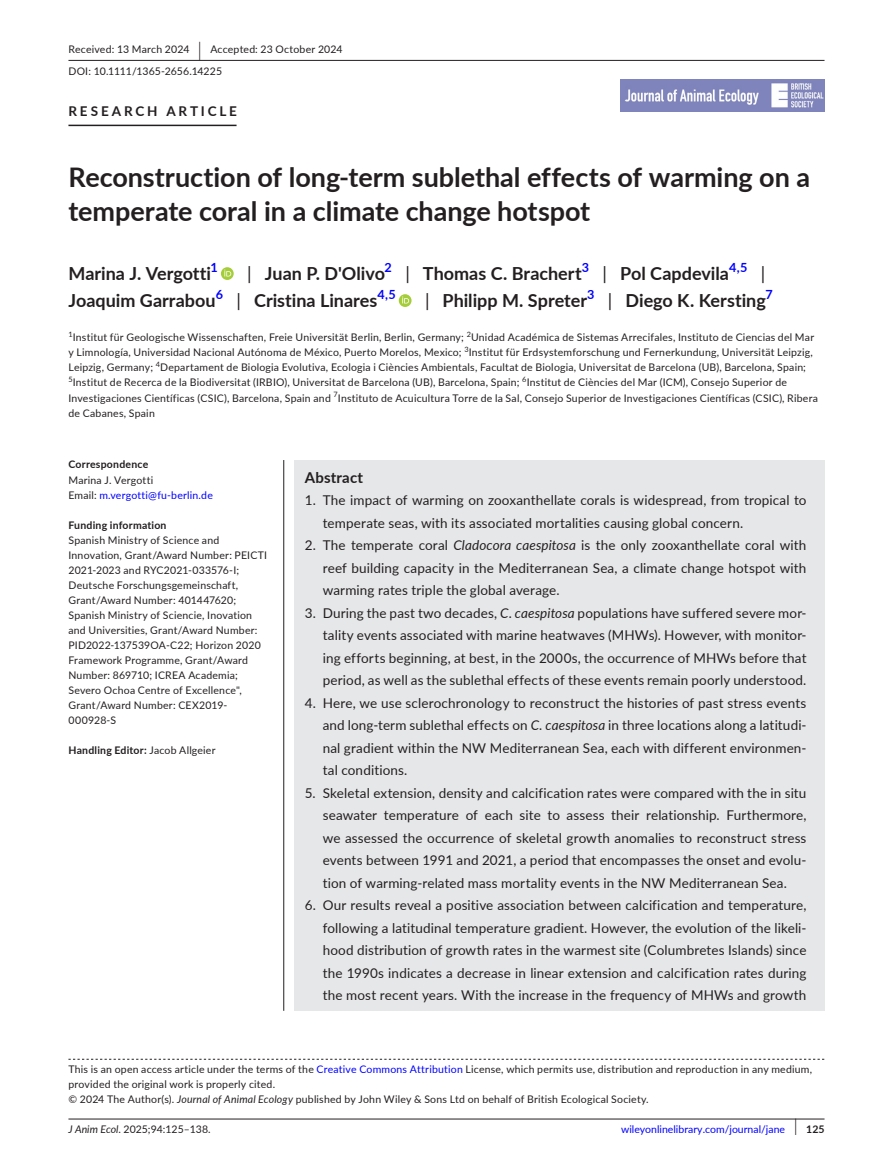
<style>
.page{position:relative;width:893px;height:1174px;background:#fff}
.page>*{position:absolute;margin:0;border:0;box-sizing:border-box;transform-origin:0 0}
.t1{font:700 27px/34.5px "Lato";color:#231f20}
.t2{font:700 18px "Lato";color:#231f20}
.t3{font:18px "Lato";color:#231f20}
.t4{font:700 15px "Lato";letter-spacing:.015em;color:#231f20}
.t5{font:13.5px/22.5px "Lato";letter-spacing:.01em;color:#231f20;text-align:justify}
.t6{font:700 13.5px "Lato";letter-spacing:.21em;color:#231f20}
.t7{font:700 12.6px "Lato";color:#00f}
.t8{font:10.5px/15px "Lato";letter-spacing:.02em;color:#231f20}
.t9{font:10.5px/15px "Lato";letter-spacing:.005em;color:#00f}
.t10{font:700 10.5px "Lato";letter-spacing:.02em;color:#231f20}
.t11{font:10.5px "Lato";color:#231f20}
.t12{font:7.35px "Lato";color:#231f20}
.s1{font-size:19.65px}
.s2{font-weight:400}
.s3{color:#231f20}
.s4{font-style:italic}
.s5{color:#00f}
.s6{font-size:17.4px;color:#231f20}
.s7{font-weight:700;color:#231f20}
</style>
<div class="page">
<hr style="left:68px;top:1118px;width:756px;height:1px;background:#231f20">
<img style="left:620px;top:79px;width:204px;height:33px">
<hr style="left:68px;top:60px;width:756px;height:1px;background:#231f20">
<hr style="left:68px;top:125px;width:169px;height:1px;background:#231f20">
<svg style="left:221px;top:267px;width:13px;height:13px"></svg>
<svg style="left:224px;top:269px;width:7px;height:7px"></svg>
<svg style="left:399px;top:294px;width:12px;height:13px"></svg>
<svg style="left:402px;top:296px;width:7px;height:7px"></svg>
<svg style="left:68px;top:1058px;width:756px;height:1px"></svg>
<div style="left:294px;top:460px;width:530px;height:550px;background:#e6e7e9"></div>
<hr style="left:283px;top:460px;width:1px;height:550px;background:#231f20">
<p class="t8" style="left:68px;top:38px;width:276px;line-height:21.8px">Received: 13 March 2024 <span class="s1">|</span> Accepted: 23 October 2024<br>DOI: 10.1111/1365-2656.14225</p>
<p class="t6" style="left:68px;top:101px;width:170px">RESEARCH ARTICLE</p>
<h1 class="t1" style="left:68px;top:159px;width:743px">Reconstruction of long-term sublethal effects of warming on a temperate coral in a climate change hotspot</h1>
<h2 class="t2" style="left:68px;top:260px;width:144px">Marina J. Vergotti</h2>
<p class="t7" style="left:211px;top:258px;width:9px">1</p>
<h2 class="t2" style="left:247px;top:260px;width:139px"><span class="s2">|</span> Juan P. D'Olivo</h2>
<p class="t7" style="left:385px;top:258px;width:9px">2</p>
<h2 class="t2" style="left:405px;top:260px;width:178px"><span class="s2">|</span> Thomas C. Brachert</h2>
<p class="t7" style="left:582px;top:258px;width:9px">3</p>
<h2 class="t2" style="left:602px;top:260px;width:128px"><span class="s2">|</span> Pol Capdevila</h2>
<p class="t7" style="left:729px;top:258px;width:20px">4,5</p>
<h2 class="t3" style="left:761px;top:260px;width:6px">|</h2>
<h2 class="t2" style="left:68px;top:287px;width:149px">Joaquim Garrabou</h2>
<p class="t7" style="left:216px;top:285px;width:9px">6</p>
<h2 class="t2" style="left:237px;top:287px;width:142px"><span class="s2">|</span> Cristina Linares</h2>
<p class="t7" style="left:378px;top:285px;width:20px">4,5</p>
<h2 class="t2" style="left:425px;top:287px;width:164px"><span class="s2">|</span> Philipp M. Spreter</h2>
<p class="t7" style="left:587px;top:285px;width:9px">3</p>
<h2 class="t2" style="left:608px;top:287px;width:159px"><span class="s2">|</span> Diego K. Kersting</h2>
<p class="t7" style="left:765px;top:285px;width:9px">7</p>
<p class="t12" style="left:68px;top:329px;width:6px">1</p>
<p class="t8" style="left:73px;top:330px;width:393px">Institut für Geologische Wissenschaften, Freie Universität Berlin, Berlin, Germany;</p>
<p class="t12" style="left:467px;top:329px;width:6px">2</p>
<p class="t8" style="left:471px;top:330px;width:345px">Unidad Académica de Sistemas Arrecifales, Instituto de Ciencias del Mar</p>
<p class="t8" style="left:68px;top:345px;width:395px">y Limnología, Universidad Nacional Autónoma de México, Puerto Morelos, Mexico;</p>
<p class="t12" style="left:464px;top:344px;width:6px">3</p>
<p class="t8" style="left:469px;top:345px;width:345px">Institut für Erdsystemforschung und Fernerkundung, Universität Leipzig,</p>
<p class="t8" style="left:68px;top:360px;width:86px">Leipzig, Germany;</p>
<p class="t12" style="left:156px;top:359px;width:6px">4</p>
<p class="t8" style="left:160px;top:360px;width:647px">Departament de Biologia Evolutiva, Ecologia i Ciències Ambientals, Facultat de Biologia, Universitat de Barcelona (UB), Barcelona, Spain;</p>
<p class="t12" style="left:68px;top:374px;width:6px">5</p>
<p class="t8" style="left:73px;top:375px;width:448px">Institut de Recerca de la Biodiversitat (IRBIO), Universitat de Barcelona (UB), Barcelona, Spain;</p>
<p class="t12" style="left:522px;top:374px;width:6px">6</p>
<p class="t8" style="left:527px;top:375px;width:262px">Institut de Ciències del Mar (ICM), Consejo Superior de</p>
<p class="t8" style="left:68px;top:390px;width:264px">Investigaciones Científicas (CSIC), Barcelona, Spain and</p>
<p class="t12" style="left:334px;top:389px;width:6px">7</p>
<p class="t8" style="left:338px;top:390px;width:482px">Instituto de Acuicultura Torre de la Sal, Consejo Superior de Investigaciones Científicas (CSIC), Ribera</p>
<p class="t8" style="left:68px;top:405px;width:88px">de Cabanes, Spain</p>
<p class="t10" style="left:68px;top:457px;width:81px">Correspondence</p>
<p class="t9" style="left:68px;top:472px;width:146px"><span class="s3">Marina J. Vergotti<br>Email:</span> m.vergotti@fu-berlin.de</p>
<p class="t10" style="left:68px;top:517px;width:100px">Funding information</p>
<p class="t8" style="left:68px;top:532px;width:200px">Spanish Ministry of Science and Innovation, Grant/Award Number: PEICTI 2021-2023 and RYC2021-033576-I; Deutsche Forschungsgemeinschaft, Grant/Award Number: 401447620; Spanish Ministry of Sciencie, Inovation and Universities, Grant/Award Number:<br>PID2022-137539OA-C22; Horizon 2020<br>Framework Programme, Grant/Award Number: 869710; ICREA Academia; Severo Ochoa Centre of Excellence", Grant/Award Number: CEX2019- 000928-S</p>
<p class="t10" style="left:68px;top:742px;width:149px">Handling Editor: <span class="s2">Jacob Allgeier</span></p>
<p class="t4" style="left:305px;top:466px;width:60px">Abstract</p>
<p class="t5" style="left:323px;top:488px;width:485px;text-indent:-18px">1. The impact of warming on zooxanthellate corals is widespread, from tropical to temperate seas, with its associated mortalities causing global concern.</p>
<p class="t5" style="left:323px;top:533px;width:485px;text-indent:-18px">2. The temperate coral <span class="s4">Cladocora caespitosa</span> is the only zooxanthellate coral with reef building capacity in the Mediterranean Sea, a climate change hotspot with warming rates triple the global average.</p>
<p class="t5" style="left:323px;top:601px;width:485px;text-indent:-18px">3. During the past two decades, <span class="s4">C. caespitosa</span> populations have suffered severe mor&shy;tality events associated with marine heatwaves (MHWs). However, with monitor&shy;ing efforts beginning, at best, in the 2000s, the occurrence of MHWs before that period, as well as the sublethal effects of these events remain poorly understood.</p>
<p class="t5" style="left:323px;top:691px;width:485px;text-indent:-18px">4. Here, we use sclerochronology to reconstruct the histories of past stress events and long-term sublethal effects on <span class="s4">C. caespitosa</span> in three locations along a latitudi&shy;nal gradient within the NW Mediterranean Sea, each with different environmen&shy;tal conditions.</p>
<p class="t5" style="left:323px;top:781px;width:485px;text-indent:-18px">5. Skeletal extension, density and calcification rates were compared with the in situ seawater temperature of each site to assess their relationship. Furthermore, we assessed the occurrence of skeletal growth anomalies to reconstruct stress events between 1991 and 2021, a period that encompasses the onset and evolu&shy;tion of warming-related mass mortality events in the NW Mediterranean Sea.</p>
<p class="t5" style="left:323px;top:893px;width:485px;text-indent:-18px">6. Our results reveal a positive association between calcification and temperature, following a latitudinal temperature gradient. However, the evolution of the likeli&shy;hood distribution of growth rates in the warmest site (Columbretes Islands) since the 1990s indicates a decrease in linear extension and calcification rates during the most recent years. With the increase in the frequency of MHWs and growth</p>
<p class="t8" style="left:68px;top:1061px;width:745px">This is an open access article under the terms of the <span class="s5">Creative Commons Attribution</span> License, which permits use, distribution and reproduction in any medium, provided the original work is properly cited.<br>© 2024 The Author(s). <span class="s4">Journal of Animal Ecology</span> published by John Wiley &amp; Sons Ltd on behalf of British Ecological Society.</p>
<p class="t11" style="left:68px;top:1121px;width:144px"><span class="s4">J Anim Ecol.</span> 2025;94:125–138.</p>
<p class="t9" style="left:621px;top:1121px;width:205px">wileyonlinelibrary.com/journal/jane <span class="s6">|</span> <span class="s7">125</span></p>
</div>
